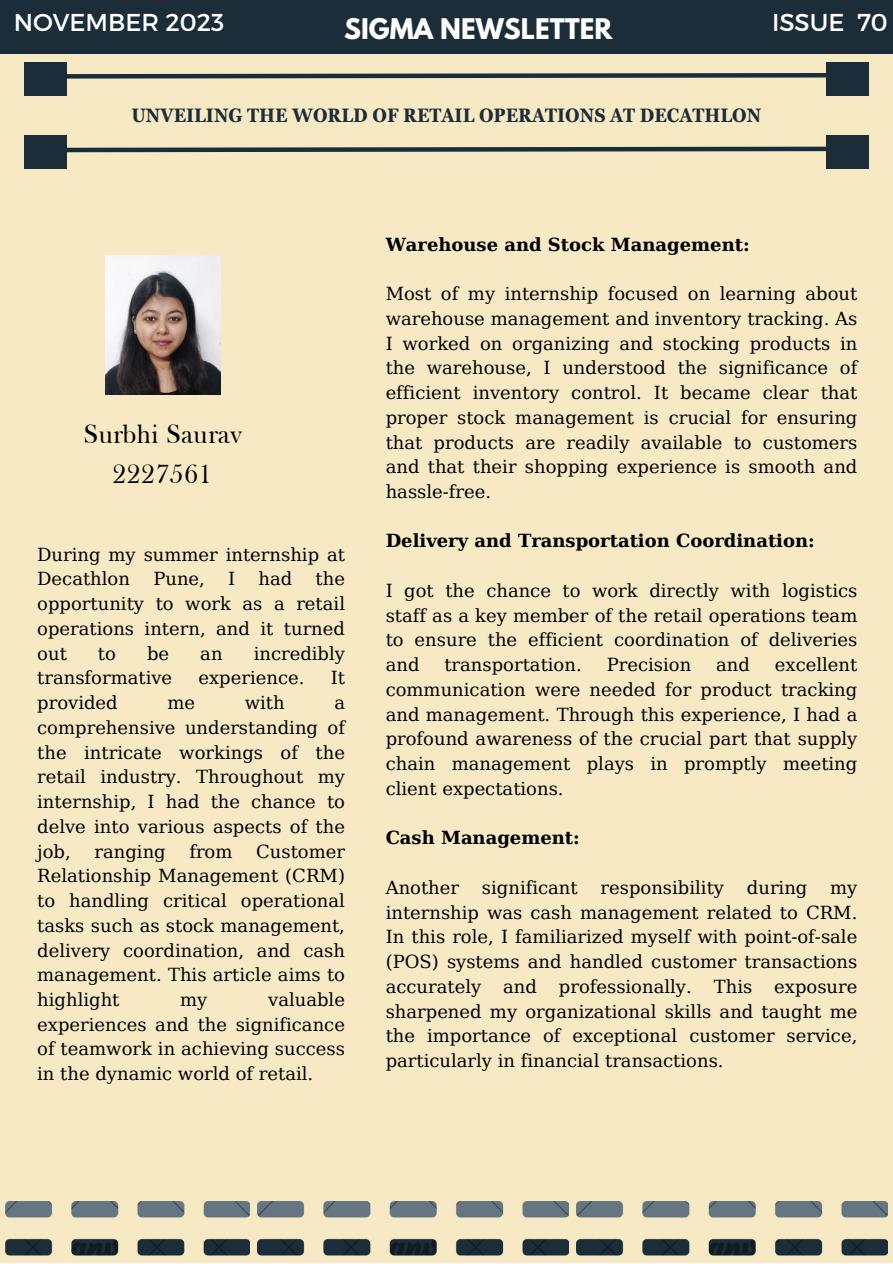
<style>
.page{position:relative;width:893px;height:1264px;background:#fff}
.page>*{position:absolute;margin:0;border:0;box-sizing:border-box;transform-origin:0 0}
.t1{font:27px "Frys Baskerville BT";color:#000}
.t2{font:700 25.2px "League Spartan";color:#fff}
.t3{font:24.45px "Montserrat";color:#fff}
.t4{font:700 condensed 19.5px "Georgia Pro";color:#1c2d3a}
.t5{font:18px/24.8px "DejaVu Serif";color:#000;text-align:justify}
.t6{font:700 18px "DejaVu Serif";color:#000}
</style>
<div class="page">
<div style="left:0;top:0;width:892px;height:1262px;background:#f6e9c3"></div>
<svg style="left:66px;top:144px;width:760px;height:10px"></svg>
<div style="left:826px;top:135px;width:42px;height:34px;background:#1c2d3a"></div>
<div style="left:24px;top:135px;width:42px;height:34px;background:#1c2d3a"></div>
<svg style="left:66px;top:71px;width:760px;height:10px"></svg>
<div style="left:826px;top:62px;width:42px;height:34px;background:#1c2d3a"></div>
<div style="left:24px;top:62px;width:42px;height:34px;background:#1c2d3a"></div>
<img style="left:5px;top:1201px;width:244px;height:55px">
<img style="left:258px;top:1201px;width:310px;height:55px">
<img style="left:576px;top:1201px;width:311px;height:55px">
<img style="left:105px;top:256px;width:115px;height:138px">
<div style="left:0;top:0;width:892px;height:54px;background:#1c2d3a"></div>
<p class="t3" style="left:14px;top:7px;width:212px">NOVEMBER 2023</p>
<p class="t2" style="left:344px;top:16px;width:270px">SIGMA NEWSLETTER</p>
<p class="t3" style="left:772px;top:7px;width:117px">ISSUE 70</p>
<p class="t4" style="left:131px;top:104px;width:631px">UNVEILING THE WORLD OF RETAIL OPERATIONS AT DECATHLON</p>
<p class="t1" style="left:83px;top:417px;width:160px">Surbhi Saurav</p>
<p class="t1" style="left:113px;top:457px;width:101px">2227561</p>
<p class="t5" style="left:37px;top:542px;width:309px">During my summer internship at<br>Decathlon</p>
<p class="t5" style="left:37px;top:567px;width:309px;text-indent:278px">the opportunity to work as a retail operations intern, and it turned out</p>
<p class="t5" style="left:153px;top:567px;width:53px">Pune,</p>
<p class="t5" style="left:228px;top:567px;width:9px">I</p>
<p class="t5" style="left:258px;top:567px;width:35px">had</p>
<p class="t5" style="left:98px;top:641px;width:20px">to</p>
<p class="t5" style="left:147px;top:641px;width:24px">be</p>
<p class="t5" style="left:200px;top:641px;width:24px">an</p>
<p class="t5" style="left:254px;top:641px;width:93px">incredibly</p>
<p class="t5" style="left:37px;top:665px;width:136px">transformative</p>
<p class="t5" style="left:198px;top:665px;width:107px">experience.</p>
<p class="t5" style="left:331px;top:665px;width:16px">It</p>
<p class="t5" style="left:37px;top:690px;width:82px">provided</p>
<p class="t5" style="left:167px;top:690px;width:29px">me</p>
<p class="t5" style="left:245px;top:690px;width:41px">with</p>
<p class="t5" style="left:37px;top:690px;width:309px;text-indent:297px">a comprehensive understanding of the intricate workings of the retail industry. Throughout my internship, I had the chance to delve into various aspects of the job,</p>
<p class="t5" style="left:94px;top:839px;width:73px">ranging</p>
<p class="t5" style="left:189px;top:839px;width:45px">from</p>
<p class="t5" style="left:37px;top:839px;width:309px;text-indent:219px">Customer Relationship Management (CRM) to handling critical operational tasks such as stock management, delivery coordination, and cash management. This article aims to highlight</p>
<p class="t5" style="left:37px;top:987px;width:309px;text-indent:231px">valuable experiences and the significance of teamwork in achieving success in the dynamic world of retail.</p>
<p class="t5" style="left:180px;top:987px;width:29px">my</p>
<p class="t6" style="left:385px;top:234px;width:365px">Warehouse and Stock Management:</p>
<p class="t5" style="left:385px;top:281px;width:473px">Most of my internship focused on learning about warehouse management and inventory tracking. As I worked on organizing and stocking products in the warehouse, I understood the significance of efficient inventory control. It became clear that proper stock management is crucial for ensuring that products are readily available to customers and that their shopping experience is smooth and hassle-free.</p>
<p class="t6" style="left:385px;top:530px;width:430px">Delivery and Transportation Coordination:</p>
<p class="t5" style="left:385px;top:578px;width:473px">I got the chance to work directly with logistics staff as a key member of the retail operations team to ensure the efficient coordination of deliveries and</p>
<p class="t5" style="left:385px;top:652px;width:473px;text-indent:389px">excellent communication were needed for product tracking and management. Through this experience, I had a profound awareness of the crucial part that supply chain management plays in promptly meeting client expectations.</p>
<p class="t6" style="left:385px;top:827px;width:196px">Cash Management:</p>
<p class="t5" style="left:385px;top:875px;width:75px">Another</p>
<p class="t5" style="left:482px;top:875px;width:97px">significant</p>
<p class="t5" style="left:600px;top:875px;width:125px">responsibility</p>
<p class="t5" style="left:746px;top:875px;width:62px">during</p>
<p class="t5" style="left:444px;top:652px;width:139px">transportation.</p>
<p class="t5" style="left:606px;top:652px;width:86px">Precision</p>
<p class="t5" style="left:716px;top:652px;width:35px">and</p>
<p class="t5" style="left:385px;top:875px;width:473px;text-indent:444px">my internship was cash management related to CRM.<br>In this role, I familiarized myself with point-of-sale (POS) systems and handled customer transactions accurately and professionally. This exposure sharpened my organizational skills and taught me the importance of exceptional customer service, particularly in financial transactions.</p>
</div>
